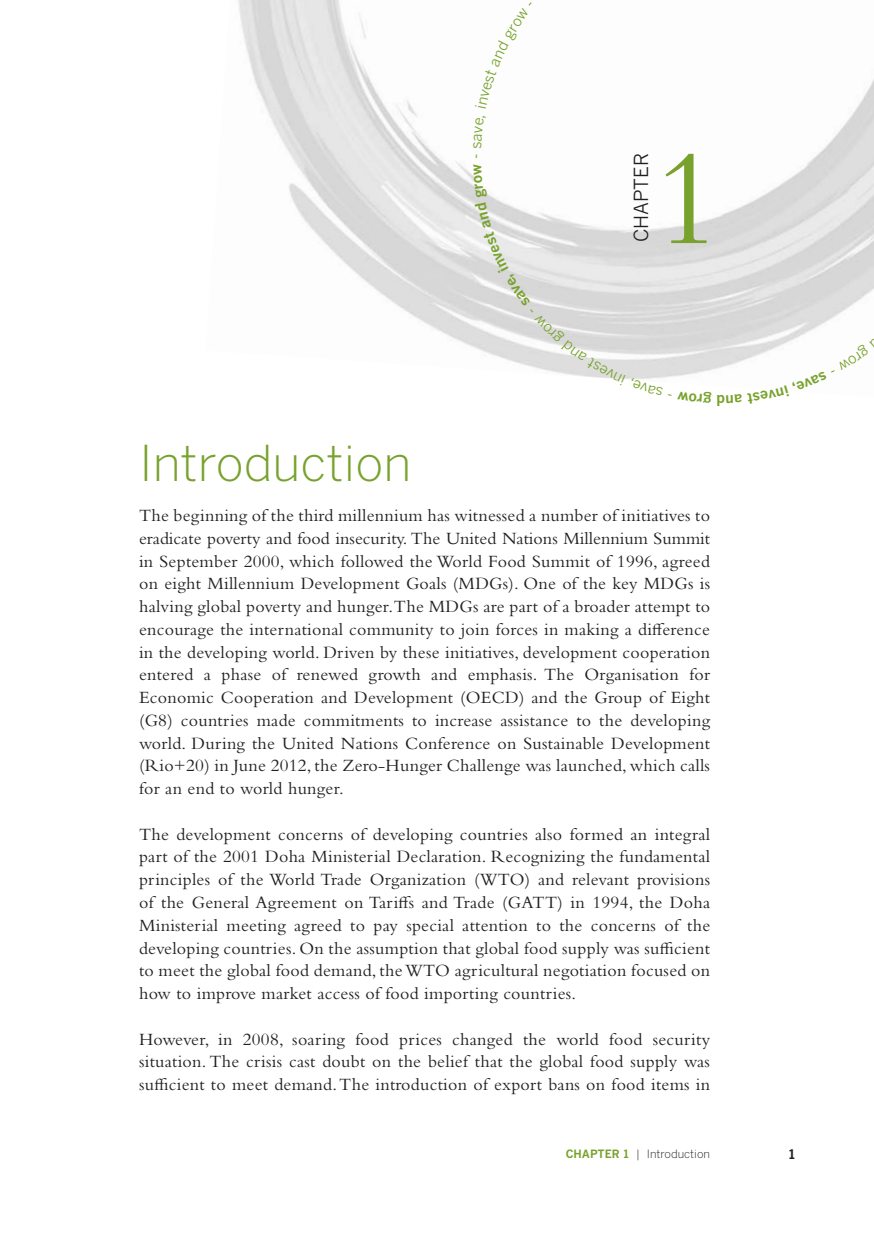
<style>
.page{position:relative;width:874px;height:1241px;background:#fff}
.page>*{position:absolute;margin:0;border:0;box-sizing:border-box;transform-origin:0 0}
.t1{font:140px "Bembo Std";color:#78a22d}
.t2{font:300 49px "Benton Gothic";color:#78a22d}
.t3{font:19.25px "Benton Gothic";color:#231f20}
.t4{font:17.85px/22.8px "Bembo Std";letter-spacing:.015em;color:#231f20;text-align:justify}
.t5{font:700 14.88px "Benton Gothic";color:#78a22d}
.t6{font:14.88px "Benton Gothic";color:#78a22d}
.t7{font:700 13.12px "Benton Gothic";color:#231f20}
.t8{font:300 11.38px "Benton Gothic";color:#231f20}
.s1{font-weight:700;color:#78a22d}
</style>
<div class="page">
<img style="left:238px;top:0;width:635px;height:379px">
<svg style="left:747px;top:343px;width:121px;height:36px"></svg>
<svg style="left:631px;top:377px;width:40px;height:3px"></svg>
<svg style="left:473px;top:164px;width:152px;height:215px"></svg>
<svg style="left:473px;top:116px;width:13px;height:32px"></svg>
<svg style="left:475px;top:2px;width:56px;height:107px"></svg>
<p class="t6" style="left:466px;top:159px;width:7px;rotate:-90deg">-</p>
<p class="t3" style="left:629px;top:242px;width:91px;rotate:-90deg">chapter</p>
<h1 class="t1" style="left:652px;top:117px;width:70px">1</h1>
<p class="t5" style="left:724px;top:409px;width:10px;rotate:180deg">D</p>
<h2 class="t2" style="left:139px;top:434px;width:274px">Introduction</h2>
<p class="t4" style="left:139px;top:503px;width:572px">The beginning of the third millennium has witnessed a number of initiatives to eradicate poverty and food insecurity. The United Nations Millennium Summit in September 2000, which followed the World Food Summit of 1996, agreed on eight Millennium Development Goals (MDGs). One of the key MDGs is halving global poverty and hunger. The MDGs are part of a broader attempt to encourage the international community to join forces in making a difference in the developing world. Driven by these initiatives, development cooperation entered a phase of renewed growth and emphasis. The Organisation for Economic Cooperation and Development (OECD) and the Group of Eight (G8) countries made commitments to increase assistance to the developing world. During the United Nations Conference on Sustainable Development (Rio+20) in June 2012, the Zero-Hunger Challenge was launched, which calls for an end to world hunger.</p>
<p class="t4" style="left:139px;top:822px;width:572px">The development concerns of developing countries also formed an integral part of the 2001 Doha Ministerial Declaration. Recognizing the fundamental principles of the World Trade Organization (WTO) and relevant provisions of the General Agreement on Tariffs and Trade (GATT) in 1994, the Doha Ministerial meeting agreed to pay special attention to the concerns of the developing countries. On the assumption that global food supply was sufficient to meet the global food demand, the WTO agricultural negotiation focused on how to improve market access of food importing countries.</p>
<p class="t4" style="left:139px;top:1027px;width:572px">However, in 2008, soaring food prices changed the world food security situation. The crisis cast doubt on the belief that the global food supply was sufficient to meet demand. The introduction of export bans on food items in</p>
<p class="t8" style="left:565px;top:1146px;width:146px"><span class="s1">CHAPTER 1</span> | Introduction</p>
<p class="t7" style="left:788px;top:1145px;width:8px">1</p>
</div>
